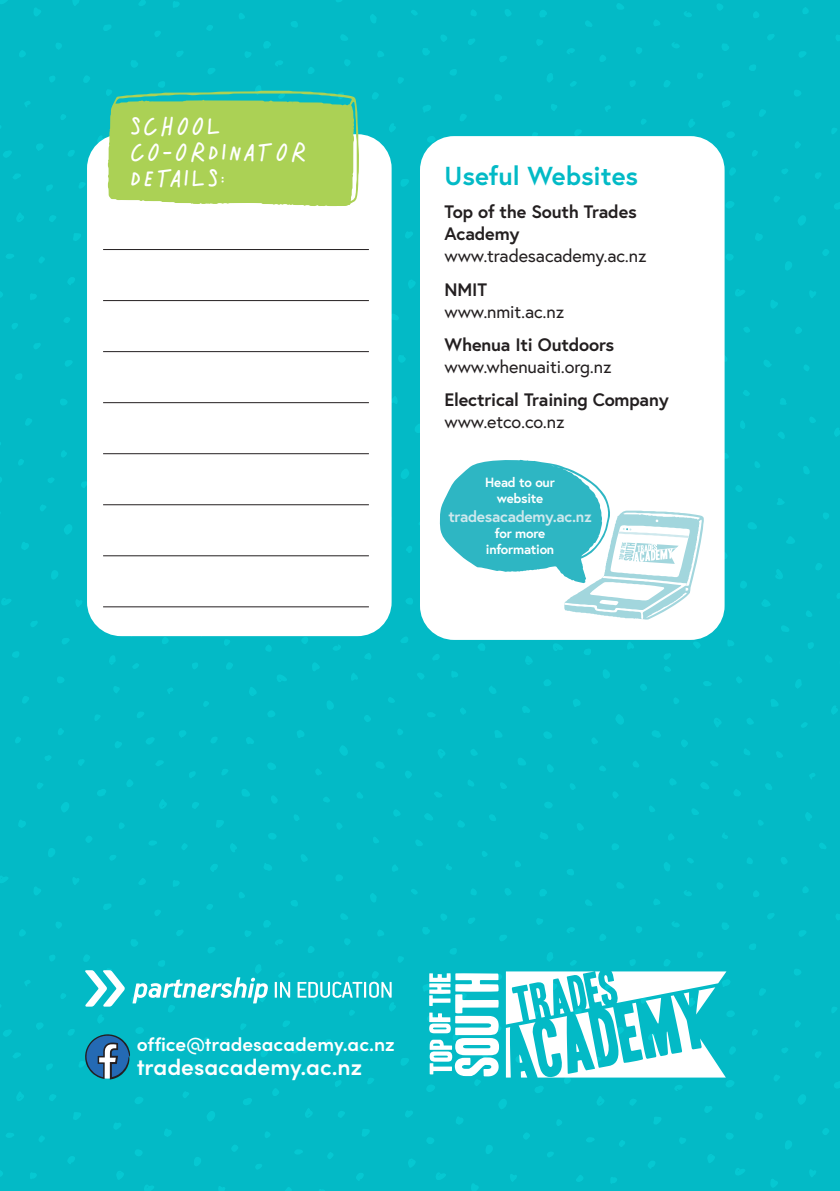
<style>
.page{position:relative;width:840px;height:1191px;background:#fff}
.page>*{position:absolute;margin:0;border:0;box-sizing:border-box;transform-origin:0 0}
.t1{font:26px/26px "Charleston";letter-spacing:-.02em;color:#fff}
.t2{font:700 26px "Europa";color:#03bac6}
.t3{font:600 22.8px "Sofia Pro";color:#fff}
.t4{font:600 19.2px "Sofia Pro";color:#fff}
.t5{font:700 18px/22px "Europa";letter-spacing:-.01em;color:#231f20}
.t6{font:18px "Europa";letter-spacing:-.01em;color:#231f20}
.t7{font:700 15.6px "Europa";letter-spacing:-.02em;color:#cee8ed}
.t8{font:700 13.4px/16px "Europa";letter-spacing:-.02em;color:#fff;text-align:center}
</style>
<div class="page">
<div style="left:0;top:662px;width:839px;height:529px;background:#03bac6"></div>
<div style="left:0;top:0;width:839px;height:662px;background:#03bac6"></div>
<div style="left:420px;top:136px;width:304px;height:504px;background:#fff;border-radius:34px"></div>
<svg style="left:85px;top:970px;width:306px;height:36px"></svg>
<svg style="left:429px;top:971px;width:297px;height:106px"></svg>
<div style="left:87px;top:134px;width:304px;height:502px;background:#fff;border-radius:34px"></div>
<svg style="left:108px;top:91px;width:251px;height:115px;background:#a0d064"></svg>
<hr style="left:103px;top:249px;width:266px;height:1px;background:#231f20">
<hr style="left:103px;top:300px;width:266px;height:1px;background:#231f20">
<hr style="left:103px;top:351px;width:266px;height:1px;background:#231f20">
<hr style="left:103px;top:402px;width:266px;height:1px;background:#231f20">
<hr style="left:103px;top:453px;width:266px;height:1px;background:#231f20">
<hr style="left:103px;top:504px;width:266px;height:1px;background:#231f20">
<hr style="left:103px;top:555px;width:266px;height:1px;background:#231f20">
<hr style="left:103px;top:606px;width:266px;height:1px;background:#231f20">
<svg style="left:85px;top:1034px;width:45px;height:45px;background:#377fa5"></svg>
<svg style="left:439px;top:459px;width:264px;height:160px"></svg>
<h1 class="t1" style="left:129px;top:113px;width:180px">SCHOOL<br>CO-ORDINATOR<br>DETAILS:</h1>
<h1 class="t2" style="left:444px;top:165px;width:195px">Useful Websites</h1>
<p class="t5" style="left:444px;top:202px;width:194px">Top of the South Trades<br>Academy</p>
<p class="t6" style="left:444px;top:248px;width:203px">www.tradesacademy.ac.nz</p>
<p class="t5" style="left:444px;top:280px;width:44px">NMIT</p>
<p class="t6" style="left:444px;top:304px;width:121px">www.nmit.ac.nz</p>
<p class="t5" style="left:444px;top:335px;width:171px">Whenua Iti Outdoors</p>
<p class="t6" style="left:444px;top:359px;width:168px">www.whenuaiti.org.nz</p>
<p class="t5" style="left:444px;top:390px;width:226px">Electrical Training Company</p>
<p class="t6" style="left:444px;top:414px;width:121px">www.etco.co.nz</p>
<p class="t8" style="left:485px;top:475px;width:71px">Head to our website</p>
<p class="t7" style="left:448px;top:510px;width:145px">tradesacademy.ac.nz</p>
<p class="t8" style="left:485px;top:526px;width:70px">for more information</p>
<p class="t4" style="left:137px;top:1037px;width:259px">office@tradesacademy.ac.nz</p>
<p class="t3" style="left:137px;top:1058px;width:227px">tradesacademy.ac.nz</p>
</div>
